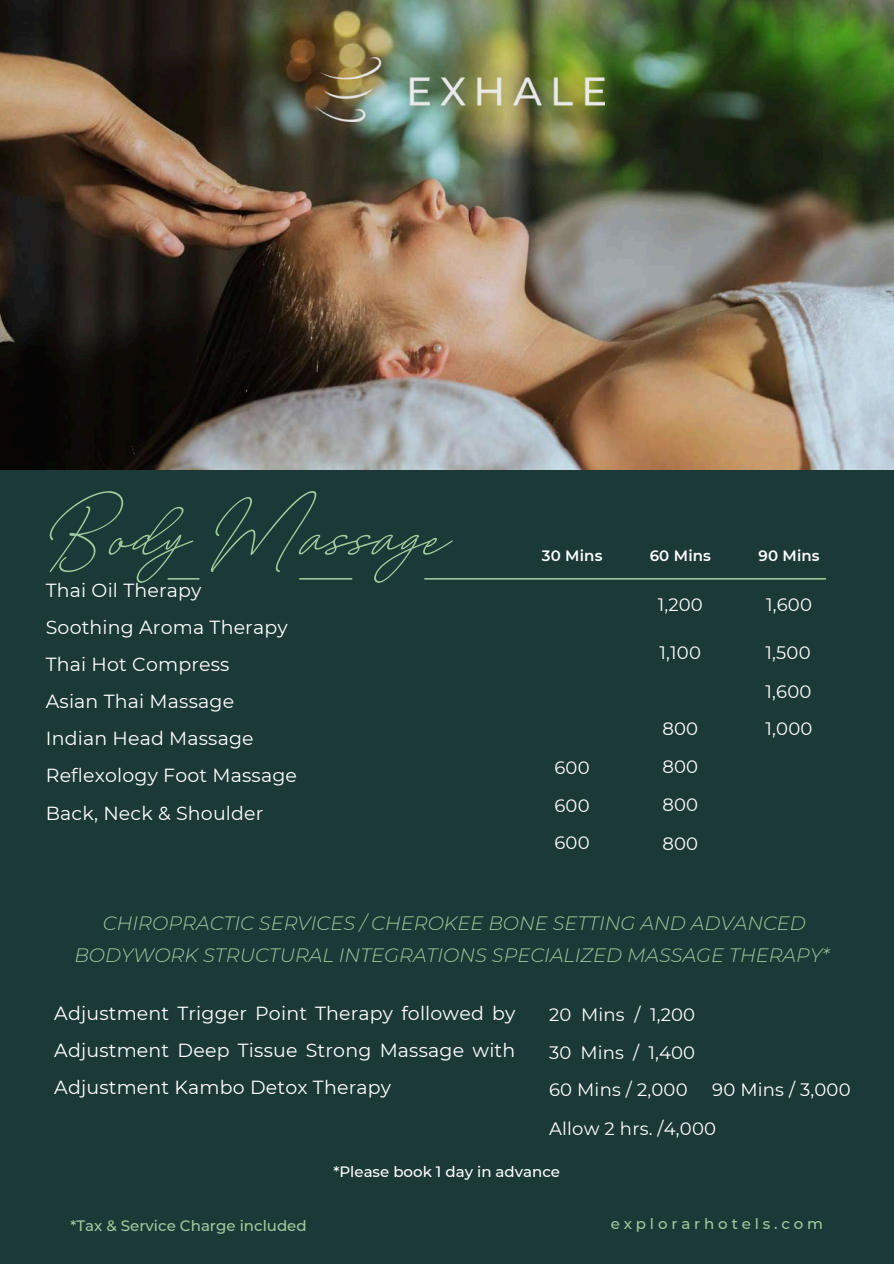
<style>
.page{position:relative;width:894px;height:1264px;background:#fff}
.page>*{position:absolute;margin:0;border:0;box-sizing:border-box;transform-origin:0 0}
.t1{font:67.95px "August Script Boldfree";letter-spacing:.01em;color:#a0ca9d}
.t2{font:italic 300 19.35px/31.5px "Montserrat";color:#a0ca9d;text-align:center}
.t3{font:18.9px/37.2px "Montserrat";letter-spacing:.01em;color:#fff}
.t4{font:18px/37.2px "Montserrat";letter-spacing:.01em;color:#fff;text-align:justify}
.t5{font:500 15px "Montserrat";color:#a0ca9d}
.t6{font:500 15px "Montserrat";color:#fff}
.t7{font:600 15px "Montserrat";letter-spacing:.01em;color:#fff}
.t8{font:500 15px "Montserrat";letter-spacing:.255em;color:#a0ca9d}
</style>
<div class="page">
<img style="left:0;top:0;width:893px;height:470px">
<div style="left:0;top:470px;width:893px;height:793px;background:#1b3937"></div>
<img style="left:315px;top:57px;width:289px;height:65px">
<img style="left:167px;top:578px;width:32px;height:1px">
<img style="left:299px;top:578px;width:54px;height:1px">
<img style="left:424px;top:578px;width:402px;height:1px">
<h1 class="t1" style="left:46px;top:497px;width:403px">Body Massage</h1>
<p class="t3" style="left:46px;top:571px;width:253px">Thai Oil Therapy<br>Soothing Aroma Therapy<br>Thai Hot Compress<br>Asian Thai Massage<br>Indian Head Massage<br>Reflexology Foot Massage<br>Back, Neck &amp; Shoulder</p>
<p class="t7" style="left:541px;top:546px;width:62px">30 Mins</p>
<p class="t7" style="left:649px;top:546px;width:63px">60 Mins</p>
<p class="t4" style="left:554px;top:749px;width:37px">600<br>600<br>600</p>
<p class="t4" style="left:657px;top:585px;width:47px">1,200</p>
<p class="t4" style="left:659px;top:634px;width:43px">1,100</p>
<p class="t4" style="left:662px;top:709px;width:37px;line-height:38.2px">800<br>800<br>800<br>800</p>
<p class="t7" style="left:758px;top:546px;width:63px">90 Mins</p>
<p class="t4" style="left:765px;top:585px;width:47px">1,600</p>
<p class="t4" style="left:765px;top:632px;width:47px;line-height:39.3px">1,500<br>1,600</p>
<p class="t4" style="left:765px;top:710px;width:48px">1,000</p>
<p class="t2" style="left:74px;top:907px;width:756px">CHIROPRACTIC SERVICES / CHEROKEE BONE SETTING AND ADVANCED<br>BODYWORK STRUCTURAL INTEGRATIONS SPECIALIZED MASSAGE THERAPY*</p>
<p class="t3" style="left:54px;top:994px;width:462px;text-align:justify">Adjustment Trigger Point Therapy followed by Adjustment Deep Tissue Strong Massage with Adjustment Kambo Detox Therapy</p>
<p class="t4" style="left:549px;top:996px;width:147px">20 Mins / 1,200<br>30 Mins / 1,400<br>60 Mins / 2,000</p>
<p class="t4" style="left:549px;top:1070px;width:303px;line-height:38.2px;text-indent:163px">90 Mins / 3,000<br>Allow 2 hrs. /4,000</p>
<p class="t5" style="left:70px;top:1216px;width:238px">*Tax &amp; Service Charge included</p>
<p class="t6" style="left:333px;top:1162px;width:228px">*Please book 1 day in advance</p>
<p class="t8" style="left:610px;top:1214px;width:214px">explorarhotels.com</p>
</div>
